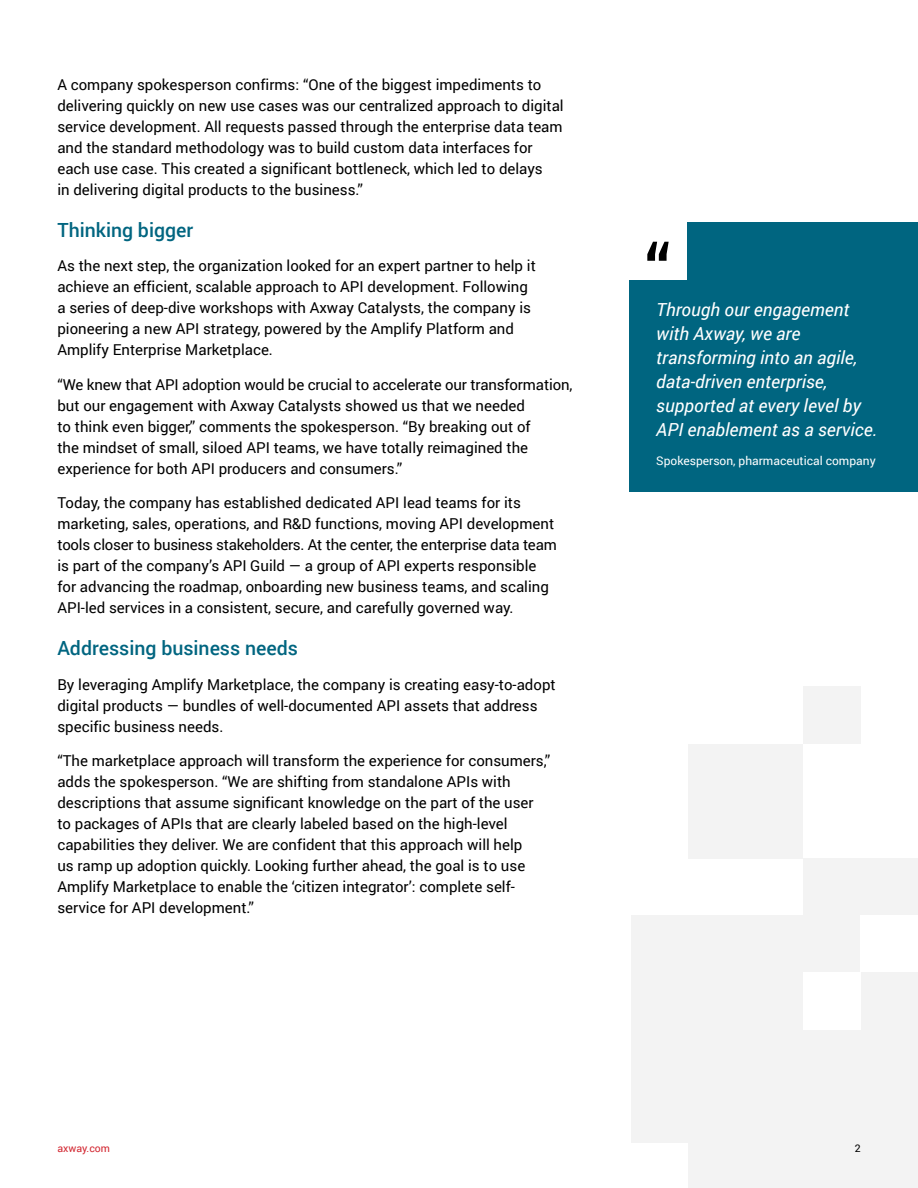
<style>
.page{position:relative;width:918px;height:1188px;background:#fff}
.page>*{position:absolute;margin:0;border:0;box-sizing:border-box;transform-origin:0 0}
.t1{font:500 19.5px "Roboto";color:#006580}
.t2{font:italic 18px/24px "Roboto";color:#fff}
.t3{font:15px/21px "Roboto";color:#000}
.t4{font:12px "Roboto";color:#fff}
.t5{font:10.5px "Roboto";color:#d22630}
.t6{font:10.5px "Roboto";color:#000}
</style>
<div class="page">
<div style="left:631px;top:915px;width:287px;height:273px;background:#f3f3f3"></div>
<div style="left:803px;top:859px;width:115px;height:113px;background:#f3f3f3"></div>
<div style="left:688px;top:744px;width:115px;height:115px;background:#f3f3f3"></div>
<div style="left:803px;top:686px;width:58px;height:58px;background:#f3f3f3"></div>
<div style="left:803px;top:972px;width:58px;height:57px;background:#fff"></div>
<div style="left:630px;top:1143px;width:58px;height:45px;background:#fff"></div>
<div style="left:861px;top:915px;width:57px;height:57px;background:#fff"></div>
<div style="left:629px;top:223px;width:289px;height:269px;background:#006580"></div>
<div style="left:626px;top:214px;width:61px;height:66px;background:#fff"></div>
<svg style="left:647px;top:242px;width:22px;height:19px"></svg>
<p class="t3" style="left:57px;top:73px;width:508px">A company spokesperson confirms: “One of the biggest impediments to delivering quickly on new use cases was our centralized approach to digital service development. All requests passed through the enterprise data team and the standard methodology was to build custom data interfaces for each use case. This created a significant bottleneck, which led to delays<br>in delivering digital products to the business.”</p>
<h1 class="t1" style="left:57px;top:216px;width:137px">Thinking bigger</h1>
<p class="t3" style="left:57px;top:255px;width:480px">As the next step, the organization looked for an expert partner to help it achieve an efficient, scalable approach to API development. Following a series of deep-dive workshops with Axway Catalysts, the company is pioneering a new API strategy, powered by the Amplify Platform and Amplify Enterprise Marketplace.</p>
<p class="t3" style="left:57px;top:373px;width:517px">“We knew that API adoption would be crucial to accelerate our transformation, but our engagement with Axway Catalysts showed us that we needed<br>to think even bigger,” comments the spokesperson. “By breaking out of<br>the mindset of small, siloed API teams, we have totally reimagined the experience for both API producers and consumers.”</p>
<p class="t3" style="left:57px;top:492px;width:501px">Today, the company has established dedicated API lead teams for its marketing, sales, operations, and R&amp;D functions, moving API development tools closer to business stakeholders. At the center, the enterprise data team is part of the company’s API Guild — a group of API experts responsible for advancing the roadmap, onboarding new business teams, and scaling API-led services in a consistent, secure, and carefully governed way.</p>
<h1 class="t1" style="left:57px;top:635px;width:242px">Addressing business needs</h1>
<p class="t3" style="left:57px;top:673px;width:500px">By leveraging Amplify Marketplace, the company is creating easy-to-adopt digital products — bundles of well-documented API assets that address specific business needs.</p>
<p class="t3" style="left:57px;top:750px;width:494px">“The marketplace approach will transform the experience for consumers,” adds the spokesperson. “We are shifting from standalone APIs with descriptions that assume significant knowledge on the part of the user to packages of APIs that are clearly labeled based on the high-level capabilities they deliver. We are confident that this approach will help<br>us ramp up adoption quickly. Looking further ahead, the goal is to use Amplify Marketplace to enable the ‘citizen integrator’: complete self&shy;service for API development.”</p>
<p class="t2" style="left:656px;top:297px;width:223px">Through our engagement with Axway, we are transforming into an agile, data-driven enterprise, supported at every level by<br>API enablement as a service.</p>
<p class="t4" style="left:656px;top:452px;width:221px">Spokesperson, pharmaceutical company</p>
<p class="t5" style="left:57px;top:1141px;width:54px">axway.com</p>
<p class="t6" style="left:855px;top:1141px;width:7px">2</p>
</div>
